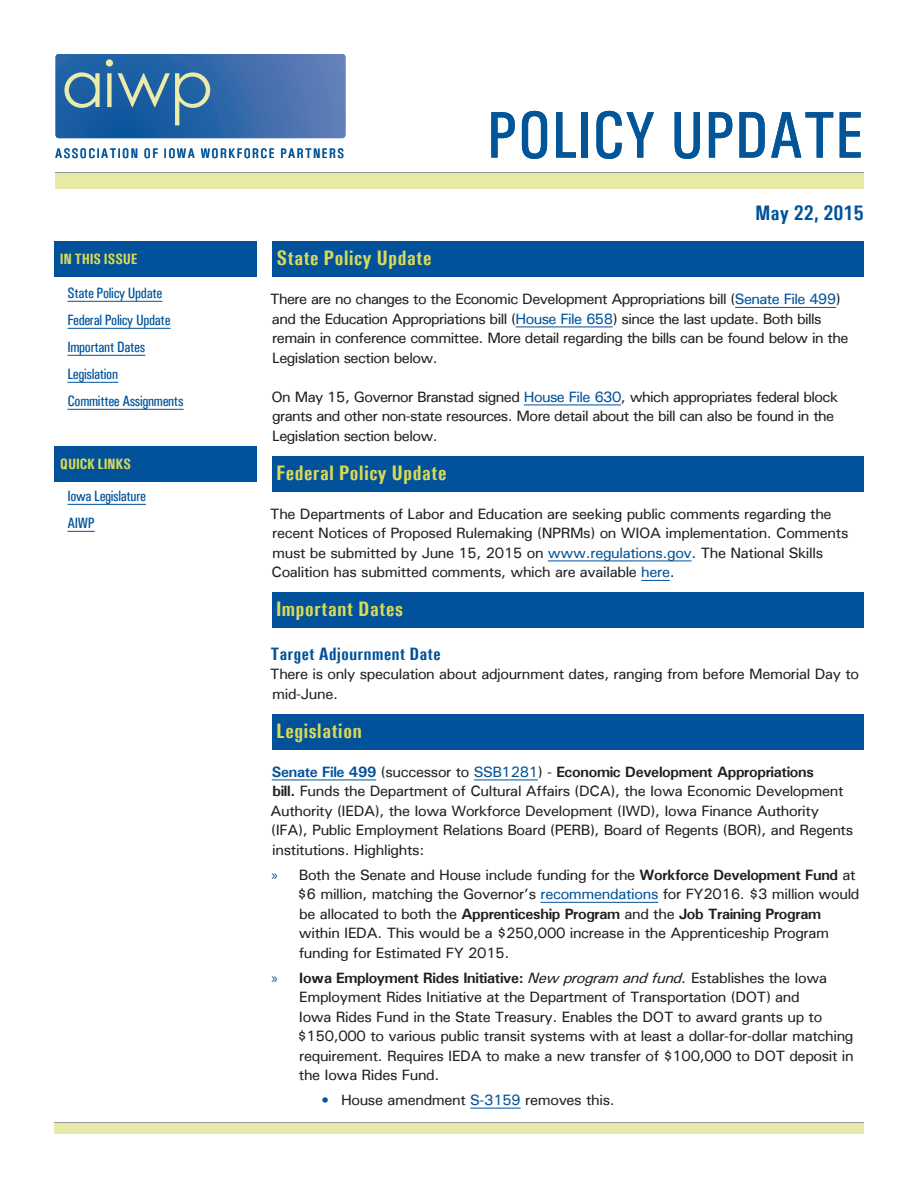
<style>
.page{position:relative;width:918px;height:1188px;background:#fff}
.page>*{position:absolute;margin:0;border:0;box-sizing:border-box;transform-origin:0 0}
.t1{font:66px "Pt Utah Condensed";color:#015598}
.t2{font:700 21px "Pt Utah Condensed";color:#d9da55}
.t3{font:700 21px "Pt Utah Condensed";color:#01529a}
.t4{font:700 18px "Pt Utah Condensed";color:#01529a}
.t5{font:15px/19.5px "Utah";letter-spacing:-.025em;color:#231f20}
.t6{font:15px/27px "Pt Utah Condensed";letter-spacing:-.025em;color:#01529a}
.t7{font:700 15px "Pt Utah Condensed";letter-spacing:-.025em;color:#d9da55}
.t8{font:13.8px "Pt Utah Condensed";letter-spacing:.1em;color:#015598}
.s1{color:#01529a}
.s2{font-weight:700;color:#01529a}
.s3{font-weight:700}
.s4{font-family:"Myriad Pro";color:#01529a}
.s5{font-style:italic}
</style>
<div class="page">
<div style="left:54px;top:1123px;width:810px;height:11px;background:#e7e9a8"></div>
<hr style="left:54px;top:1123px;width:810px;height:1px;background:#939598">
<div style="left:54px;top:242px;width:202px;height:35px;background:#01529a"></div>
<div style="left:272px;top:242px;width:592px;height:35px;background:#01529a"></div>
<div style="left:272px;top:457px;width:592px;height:35px;background:#01529a"></div>
<div style="left:272px;top:593px;width:592px;height:35px;background:#01529a"></div>
<div style="left:272px;top:715px;width:592px;height:35px;background:#01529a"></div>
<div style="left:54px;top:446px;width:202px;height:35px;background:#01529a"></div>
<svg style="left:56px;top:54px;width:289px;height:84px"></svg>
<div style="left:56px;top:172px;width:808px;height:16px;background:#e8eaa8"></div>
<hr style="left:56px;top:172px;width:808px;height:1px;background:#939598">
<hr style="left:735px;top:307px;width:101px;height:1px;background:#01529a">
<hr style="left:516px;top:327px;width:97px;height:1px;background:#01529a">
<hr style="left:524px;top:405px;width:97px;height:1px;background:#01529a">
<hr style="left:548px;top:561px;width:144px;height:1px;background:#01529a">
<svg style="left:641px;top:580px;width:29px;height:1px"></svg>
<hr style="left:272px;top:780px;width:104px;height:1px;background:#01529a">
<hr style="left:474px;top:780px;width:64px;height:1px;background:#01529a">
<hr style="left:541px;top:902px;width:117px;height:1px;background:#01529a">
<hr style="left:470px;top:1108px;width:51px;height:1px;background:#01529a">
<hr style="left:68px;top:301px;width:94px;height:1px;background:#01529a">
<hr style="left:68px;top:328px;width:103px;height:1px;background:#01529a">
<hr style="left:68px;top:355px;width:77px;height:1px;background:#01529a">
<hr style="left:68px;top:382px;width:50px;height:1px;background:#01529a">
<hr style="left:68px;top:409px;width:116px;height:1px;background:#01529a">
<hr style="left:68px;top:504px;width:78px;height:1px;background:#01529a">
<svg style="left:68px;top:531px;width:27px;height:1px"></svg>
<p class="t8" style="left:55px;top:146px;width:290px">ASSOCIATION OF IOWA WORKFORCE PARTNERS</p>
<h1 class="t1" style="left:487px;top:97px;width:378px">POLICY UPDATE</h1>
<h2 class="t3" style="left:755px;top:201px;width:110px">May 22, 2015</h2>
<p class="t7" style="left:60px;top:250px;width:79px">In this issue</p>
<p class="t6" style="left:68px;top:280px;width:118px">State Policy Update<br>Federal Policy Update<br>Important Dates<br>Legislation<br>Committee Assignments</p>
<p class="t7" style="left:60px;top:455px;width:73px">quick links</p>
<p class="t6" style="left:68px;top:483px;width:80px">Iowa Legislature<br>AIWP</p>
<h2 class="t2" style="left:276px;top:246px;width:157px">State Policy Update</h2>
<p class="t5" style="left:270px;top:289px;width:580px">There are no changes to the Economic Development Appropriations bill (<span class="s1">Senate File 499</span>) and the Education Appropriations bill (<span class="s1">House File 658</span>) since the last update. Both bills remain in conference committee. More detail regarding the bills can be found below in the Legislation section below.</p>
<p class="t5" style="left:272px;top:387px;width:568px">On May 15, Governor Branstad signed <span class="s1">House File 630</span>, which appropriates federal block grants and other non-state resources. More detail about the bill can also be found in the<br>Legislation section below.</p>
<h2 class="t2" style="left:276px;top:460px;width:172px">Federal Policy Update</h2>
<p class="t5" style="left:270px;top:504px;width:580px">The Departments of Labor and Education are seeking public comments regarding the recent Notices of Proposed Rulemaking (NPRMs) on WIOA implementation. Comments must be submitted by June 15, 2015 on <span class="s1">www.regulations.gov</span>. The National Skills Coalition has submitted comments, which are available <span class="s1">here</span>.</p>
<h2 class="t2" style="left:276px;top:597px;width:129px">Important Dates</h2>
<p class="t4" style="left:271px;top:643px;width:172px">Target Adjournment Date</p>
<p class="t5" style="left:270px;top:664px;width:590px">There is only speculation about adjournment dates, ranging from before Memorial Day to mid-June.</p>
<h2 class="t2" style="left:276px;top:718px;width:87px">Legislation</h2>
<p class="t5" style="left:270px;top:762px;width:584px"><span class="s2">Senate File 499</span> (successor to <span class="s1">SSB1281</span>) - <span class="s3">Economic Development Appropriations<br>bill.</span> Funds the Department of Cultural Affairs (DCA), the Iowa Economic Development Authority (IEDA), the Iowa Workforce Development (IWD), Iowa Finance Authority (IFA), Public Employment Relations Board (PERB), Board of Regents (BOR), and Regents institutions. Highlights:</p>
<p class="t5" style="left:298px;top:865px;width:564px;text-indent:-26px"><span class="s4">»</span> Both the Senate and House include funding for the <span class="s3">Workforce Development Fund</span> at $6 million, matching the Governor’s <span class="s1">recommendations</span> for FY2016. $3 million would be allocated to both the <span class="s3">Apprenticeship Program</span> and the <span class="s3">Job Training Program </span>within IEDA. This would be a $250,000 increase in the Apprenticeship Program funding for Estimated FY 2015.</p>
<p class="t5" style="left:298px;top:968px;width:558px;text-indent:-26px"><span class="s4">»</span> <span class="s3">Iowa Employment Rides Initiative:</span> <span class="s5">New program and fund.</span> Establishes the Iowa Employment Rides Initiative at the Department of Transportation (DOT) and<br>Iowa Rides Fund in the State Treasury. Enables the DOT to award grants up to $150,000 to various public transit systems with at least a dollar-for-dollar matching requirement. Requires IEDA to make a new transfer of $100,000 to DOT deposit in the Iowa Rides Fund.</p>
<p class="t5" style="left:322px;top:1090px;width:295px"><span class="s1">•</span> House amendment <span class="s1">S-3159</span> removes this.</p>
</div>
